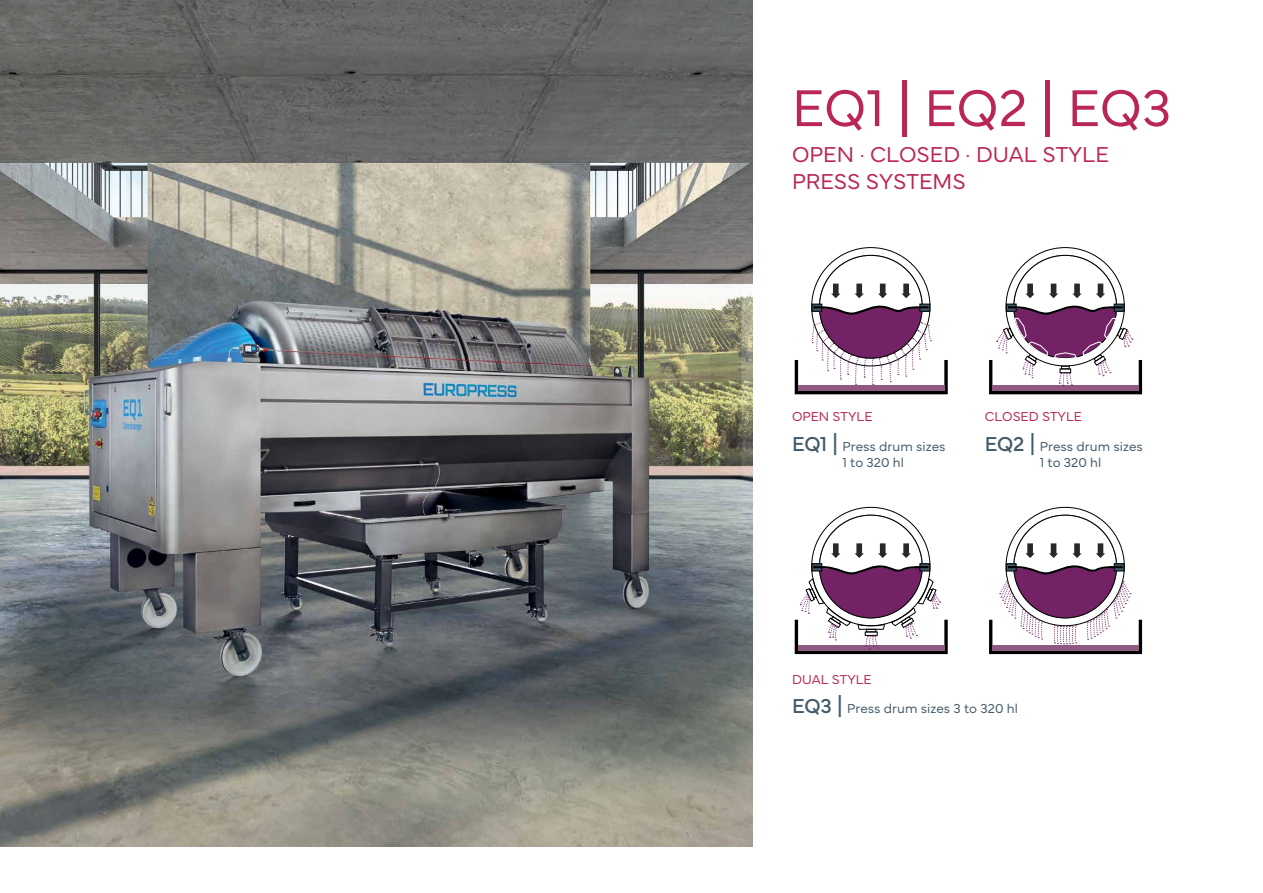
<style>
.page{position:relative;width:1263px;height:893px;background:#fff}
.page>*{position:absolute;margin:0;border:0;box-sizing:border-box;transform-origin:0 0}
.t1{font:300 54px "Mundial";color:#ba2655}
.t2{font:300 22.5px/27px "Mundial";color:#ba2655}
.t3{font:300 13.5px/29.4px "Mundial";color:#425a69}
.t4{font:300 13.5px "Mundial";color:#ba2655}
.s1{color:#ba2655}
.s2{font-weight:400;font-size:21px}
</style>
<div class="page">
<img style="left:0;top:0;width:753px;height:847px">
<svg style="left:812px;top:507px;width:118px;height:119px"></svg>
<div style="left:819px;top:515px;width:103px;height:103px;background:#fff;border-radius:50%"></div>
<div style="left:795px;top:618px;width:153px;height:36px;border:3px solid #000"></div>
<div style="left:798px;top:645px;width:146px;height:6px;background:#8f5982"></div>
<svg style="left:831px;top:543px;width:9px;height:15px"></svg>
<svg style="left:854px;top:543px;width:10px;height:15px"></svg>
<svg style="left:878px;top:543px;width:9px;height:15px"></svg>
<svg style="left:901px;top:543px;width:10px;height:15px"></svg>
<svg style="left:799px;top:564px;width:142px;height:86px"></svg>
<svg style="left:1006px;top:507px;width:118px;height:119px"></svg>
<div style="left:1014px;top:515px;width:102px;height:103px;background:#fff;border-radius:50%"></div>
<div style="left:989px;top:618px;width:153px;height:36px;border:3px solid #000"></div>
<div style="left:992px;top:645px;width:147px;height:6px;background:#8f5982"></div>
<svg style="left:1025px;top:543px;width:10px;height:15px"></svg>
<svg style="left:1049px;top:543px;width:9px;height:15px"></svg>
<svg style="left:1072px;top:543px;width:10px;height:15px"></svg>
<svg style="left:1096px;top:543px;width:9px;height:15px"></svg>
<svg style="left:999px;top:564px;width:132px;height:80px"></svg>
<svg style="left:1006px;top:248px;width:118px;height:118px"></svg>
<div style="left:1014px;top:255px;width:102px;height:103px;background:#fff;border-radius:50%"></div>
<div style="left:989px;top:358px;width:153px;height:36px;border:3px solid #000"></div>
<div style="left:992px;top:385px;width:147px;height:6px;background:#8f5982"></div>
<svg style="left:1025px;top:284px;width:10px;height:14px"></svg>
<svg style="left:1049px;top:284px;width:9px;height:14px"></svg>
<svg style="left:1072px;top:284px;width:10px;height:14px"></svg>
<svg style="left:1096px;top:284px;width:9px;height:14px"></svg>
<svg style="left:996px;top:304px;width:137px;height:82px"></svg>
<svg style="left:812px;top:248px;width:118px;height:118px"></svg>
<div style="left:819px;top:255px;width:103px;height:103px;background:#fff;border-radius:50%"></div>
<div style="left:795px;top:358px;width:153px;height:36px;border:3px solid #000"></div>
<div style="left:798px;top:385px;width:146px;height:6px;background:#8f5982"></div>
<svg style="left:811px;top:304px;width:120px;height:81px"></svg>
<svg style="left:831px;top:284px;width:9px;height:14px"></svg>
<svg style="left:854px;top:284px;width:10px;height:14px"></svg>
<svg style="left:878px;top:284px;width:9px;height:14px"></svg>
<svg style="left:901px;top:284px;width:10px;height:14px"></svg>
<h1 class="t1" style="left:792px;top:66px;width:381px">EQ1 | EQ2 | EQ3</h1>
<h2 class="t2" style="left:792px;top:138px;width:318px">OPEN · CLOSED · DUAL STYLE<br>PRESS SYSTEMS</h2>
<p class="t3" style="left:792px;top:401px;width:155px;text-indent:41px"><span class="s1">style<br></span><span class="s2">EQ1 |</span> Press drum sizes</p>
<p class="t3" style="left:842px;top:447px;width:63px">1 to 320 hl</p>
<p class="t4" style="left:792px;top:406px;width:10px">open</p>
<p class="t4" style="left:985px;top:406px;width:10px">closed</p>
<p class="t3" style="left:985px;top:401px;width:160px;text-indent:57px"><span class="s1">style<br></span><span class="s2">EQ2 |</span> Press drum sizes</p>
<p class="t3" style="left:1040px;top:447px;width:63px">1 to 320 hl</p>
<p class="t3" style="left:792px;top:663px;width:227px;text-indent:40px"><span class="s1">style<br></span><span class="s2">EQ3 |</span> Press drum sizes 3 to 320 hl</p>
<p class="t4" style="left:792px;top:668px;width:10px">dual</p>
</div>
